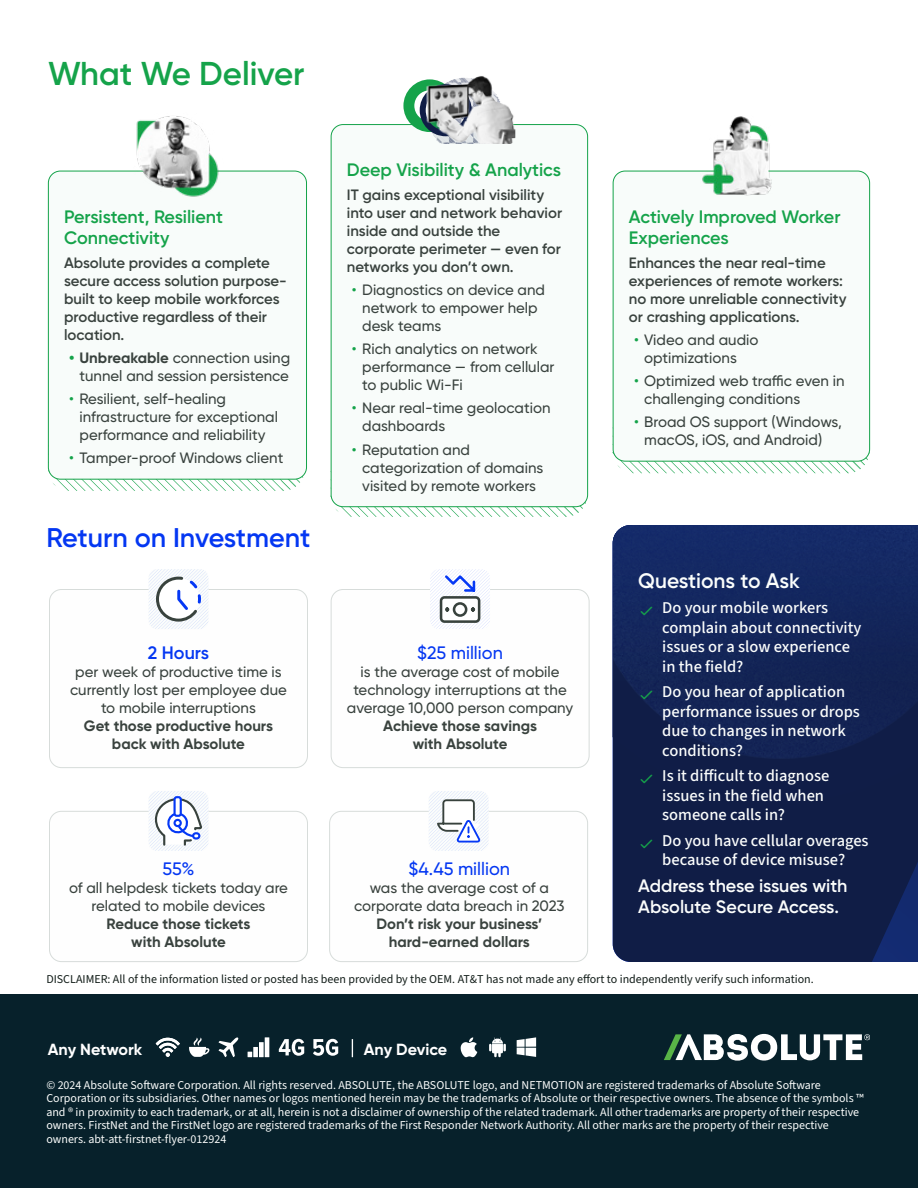
<style>
.page{position:relative;width:918px;height:1188px;background:#fff}
.page>*{position:absolute;margin:0;border:0;box-sizing:border-box;transform-origin:0 0}
.t1{font:600 33px "Gilroy";color:#15a34a}
.t2{font:600 27px "Gilroy";color:#0437f2}
.t3{font:600 21px "Gilroy";letter-spacing:-.005em;color:#fbfdfc}
.t4{font:600 18px/21px "Gilroy";color:#15a34a}
.t5{font:600 18px/21px "Gilroy";letter-spacing:-.005em;color:#fbfdfc}
.t6{font:500 18px "Gilroy";color:#0437f2}
.t7{font:600 18px "Gilroy";color:#0437f2}
.t8{font:500 16.5px/19.5px "Source Sans 3";color:#fbfdfc}
.t9{font:700 16.2px "Gilroy";color:#fff}
.t10{font:500 15px/18px "Gilroy";color:#39423e}
.t11{font:600 15px/18px "Gilroy";color:#39423e}
.t12{font:700 15px/18px "Gilroy";color:#39423e;text-align:center}
.t13{font:12px/13.5px "Source Sans 3";color:#fbfdfc}
.t14{font:12px "Source Sans 3";color:#111c18}
.s1{font-weight:700;color:#15a34a}
.s2{font-weight:700}
.s3{color:#15a34a}
</style>
<div class="page">
<svg style="left:47px;top:431px;width:260px;height:60px"></svg>
<svg style="left:330px;top:457px;width:259px;height:60px"></svg>
<svg style="left:612px;top:414px;width:259px;height:60px"></svg>
<div style="left:331px;top:589px;width:259px;height:179px;border:1px solid #d7dcda;border-radius:12px"></div>
<div style="left:49px;top:589px;width:259px;height:179px;border:1px solid #d7dcda;border-radius:12px"></div>
<div style="left:49px;top:811px;width:259px;height:151px;border:1px solid #d7dcda;border-radius:12px"></div>
<div style="left:329px;top:811px;width:259px;height:151px;border:1px solid #d7dcda;border-radius:12px"></div>
<div style="left:613px;top:840px;width:79px;height:122px;background:#101d46"></div>
<div style="left:692px;top:840px;width:226px;height:122px;background:#101d46"></div>
<svg style="left:872px;top:862px;width:46px;height:100px"></svg>
<div style="left:613px;top:795px;width:305px;height:45px;background:#101d46"></div>
<img style="left:613px;top:525px;width:305px;height:270px">
<div style="left:613px;top:171px;width:257px;height:290px;background:#f8fcfa;border-radius:12px"></div>
<div style="left:613px;top:171px;width:257px;height:291px;border:1px solid #15a34a;border-radius:12px"></div>
<div style="left:48px;top:171px;width:259px;height:308px;background:#f8fcfa;border-radius:12px"></div>
<div style="left:48px;top:171px;width:259px;height:309px;border:1px solid #15a34a;border-radius:12px"></div>
<img style="left:701px;top:116px;width:81px;height:80px">
<img style="left:125px;top:116px;width:105px;height:81px">
<div style="left:331px;top:125px;width:257px;height:382px;background:#f8fcfa;border-radius:12px"></div>
<div style="left:331px;top:124px;width:257px;height:383px;border:1px solid #15a34a;border-radius:12px"></div>
<svg style="left:403px;top:97px;width:2px;height:29px"></svg>
<img style="left:405px;top:76px;width:110px;height:68px">
<svg style="left:148px;top:569px;width:60px;height:60px"></svg>
<svg style="left:148px;top:791px;width:60px;height:60px"></svg>
<svg style="left:429px;top:791px;width:60px;height:60px"></svg>
<svg style="left:154px;top:575px;width:48px;height:48px"></svg>
<div style="left:173px;top:796px;width:9px;height:21px;border:2px solid #0538f5;border-radius:2px"></div>
<svg style="left:154px;top:797px;width:49px;height:50px"></svg>
<svg style="left:430px;top:569px;width:60px;height:60px"></svg>
<div style="left:441px;top:597px;width:38px;height:25px;background:#fff;border-radius:3px"></div>
<div style="left:440px;top:596px;width:40px;height:27px;border:3px solid #38423d;border-radius:3px"></div>
<svg style="left:445px;top:602px;width:31px;height:15px"></svg>
<svg style="left:443px;top:573px;width:35px;height:21px"></svg>
<svg style="left:436px;top:798px;width:46px;height:46px"></svg>
<div style="left:0;top:994px;width:918px;height:194px;background:#07212b"></div>
<svg style="left:156px;top:1038px;width:24px;height:19px"></svg>
<svg style="left:189px;top:1038px;width:20px;height:19px"></svg>
<svg style="left:219px;top:1037px;width:19px;height:20px"></svg>
<svg style="left:248px;top:1052px;width:4px;height:5px"></svg>
<div style="left:253px;top:1047px;width:5px;height:10px;background:#fff"></div>
<div style="left:259px;top:1042px;width:5px;height:15px;background:#fff"></div>
<hr style="left:265px;top:1037px;width:4px;height:20px;background:#fff">
<svg style="left:279px;top:1039px;width:25px;height:17px"></svg>
<svg style="left:313px;top:1039px;width:25px;height:17px"></svg>
<svg style="left:461px;top:1037px;width:16px;height:20px"></svg>
<svg style="left:489px;top:1037px;width:17px;height:20px"></svg>
<svg style="left:517px;top:1037px;width:19px;height:20px"></svg>
<svg style="left:352px;top:1039px;width:1px;height:18px"></svg>
<svg style="left:664px;top:1034px;width:206px;height:27px"></svg>
<svg style="left:641px;top:607px;width:11px;height:9px"></svg>
<svg style="left:641px;top:691px;width:11px;height:9px"></svg>
<svg style="left:641px;top:775px;width:11px;height:9px"></svg>
<svg style="left:641px;top:840px;width:11px;height:8px"></svg>
<h1 class="t1" style="left:48px;top:53px;width:258px">What We Deliver</h1>
<p class="t4" style="left:64px;top:206px;width:160px">Persistent, Resilient<br>Connectivity</p>
<p class="t11" style="left:64px;top:253px;width:224px">Absolute provides a complete secure access solution purpose&shy;built to keep mobile workforces productive regardless of their location.</p>
<p class="t10" style="left:69px;top:348px;width:222px;text-align:right"><span class="s1">•</span> <span class="s2">Unbreakable</span> connection using tunnel and session persistence</p>
<p class="t10" style="left:80px;top:389px;width:200px;text-indent:-10px"><span class="s3">•</span> Resilient, self-healing infrastructure for exceptional performance and reliability</p>
<p class="t10" style="left:69px;top:449px;width:216px"><span class="s3">•</span> Tamper-proof Windows client</p>
<h2 class="t2" style="left:46px;top:521px;width:266px">Return on Investment</h2>
<p class="t4" style="left:347px;top:159px;width:216px">Deep Visibility &amp; Analytics</p>
<p class="t11" style="left:347px;top:186px;width:217px">IT gains exceptional visibility into user and network behavior inside and outside the corporate perimeter — even for networks you don’t own.</p>
<p class="t10" style="left:362px;top:281px;width:184px;text-indent:-10px"><span class="s3">•</span> Diagnostics on device and network to empower help desk teams</p>
<p class="t10" style="left:362px;top:340px;width:194px;text-indent:-10px"><span class="s3">•</span> Rich analytics on network performance — from cellular to public Wi-Fi</p>
<p class="t10" style="left:362px;top:399px;width:190px;text-indent:-10px"><span class="s3">•</span> Near real-time geolocation dashboards</p>
<p class="t10" style="left:362px;top:440px;width:183px;text-indent:-10px"><span class="s3">•</span> Reputation and categorization of domains visited by remote workers</p>
<p class="t4" style="left:629px;top:206px;width:213px">Actively Improved Worker<br>Experiences</p>
<p class="t11" style="left:629px;top:253px;width:219px">Enhances the near real-time experiences of remote workers: no more unreliable connectivity or crashing applications.</p>
<p class="t10" style="left:644px;top:330px;width:116px;text-indent:-10px"><span class="s3">•</span> Video and audio optimizations</p>
<p class="t10" style="left:644px;top:371px;width:202px;text-indent:-10px"><span class="s3">•</span> Optimized web traffic even in challenging conditions</p>
<p class="t10" style="left:644px;top:413px;width:199px;text-indent:-10px"><span class="s3">•</span> Broad OS support (Windows, macOS, iOS, and Android)</p>
<h3 class="t3" style="left:638px;top:568px;width:163px">Questions to Ask</h3>
<p class="t8" style="left:662px;top:598px;width:201px">Do your mobile workers complain about connectivity issues or a slow experience in the field?</p>
<p class="t8" style="left:662px;top:682px;width:199px">Do you hear of application performance issues or drops due to changes in network conditions?</p>
<p class="t8" style="left:662px;top:766px;width:169px">Is it difficult to diagnose issues in the field when someone calls in?</p>
<p class="t8" style="left:662px;top:831px;width:208px">Do you have cellular overages because of device misuse?</p>
<p class="t5" style="left:638px;top:876px;width:211px">Address these issues with<br>Absolute Secure Access.</p>
<p class="t6" style="left:417px;top:641px;width:87px">$25 million</p>
<p class="t10" style="left:347px;top:662px;width:228px;text-align:center">is the average cost of mobile technology interruptions at the average 10,000 person company</p>
<p class="t12" style="left:383px;top:716px;width:155px">Achieve those savings with Absolute</p>
<p class="t7" style="left:148px;top:641px;width:63px">2 Hours</p>
<p class="t10" style="left:70px;top:662px;width:218px;text-align:center">per week of productive time is currently lost per employee due to mobile interruptions</p>
<p class="t12" style="left:84px;top:716px;width:191px">Get those productive hours back with Absolute</p>
<p class="t6" style="left:409px;top:858px;width:103px">$4.45 million</p>
<p class="t10" style="left:354px;top:879px;width:212px;text-align:center">was the average cost of a corporate data breach in 2023</p>
<p class="t12" style="left:377px;top:915px;width:167px">Don’t risk your business’ hard-earned dollars</p>
<p class="t14" style="left:46px;top:972px;width:769px">DISCLAIMER: All of the information listed or posted has been provided by the OEM. AT&amp;T has not made any effort to independently verify such information.</p>
<p class="t6" style="left:162px;top:858px;width:34px">55%</p>
<p class="t10" style="left:69px;top:879px;width:220px;text-align:center">of all helpdesk tickets today are related to mobile devices</p>
<p class="t12" style="left:107px;top:915px;width:145px">Reduce those tickets with Absolute</p>
<p class="t9" style="left:48px;top:1039px;width:96px">Any Network</p>
<p class="t9" style="left:364px;top:1039px;width:85px">Any Device</p>
<p class="t13" style="left:46px;top:1078px;width:819px">© 2024 Absolute Software Corporation. All rights reserved. ABSOLUTE, the ABSOLUTE logo, and NETMOTION are registered trademarks of Absolute Software Corporation or its subsidiaries. Other names or logos mentioned herein may be the trademarks of Absolute or their respective owners. The absence of the symbols ™ and ® in proximity to each trademark, or at all, herein is not a disclaimer of ownership of the related trademark. All other trademarks are property of their respective owners. FirstNet and the FirstNet logo are registered trademarks of the First Responder Network Authority. All other marks are the property of their respective owners. abt-att-firstnet-flyer-012924</p>
</div>
